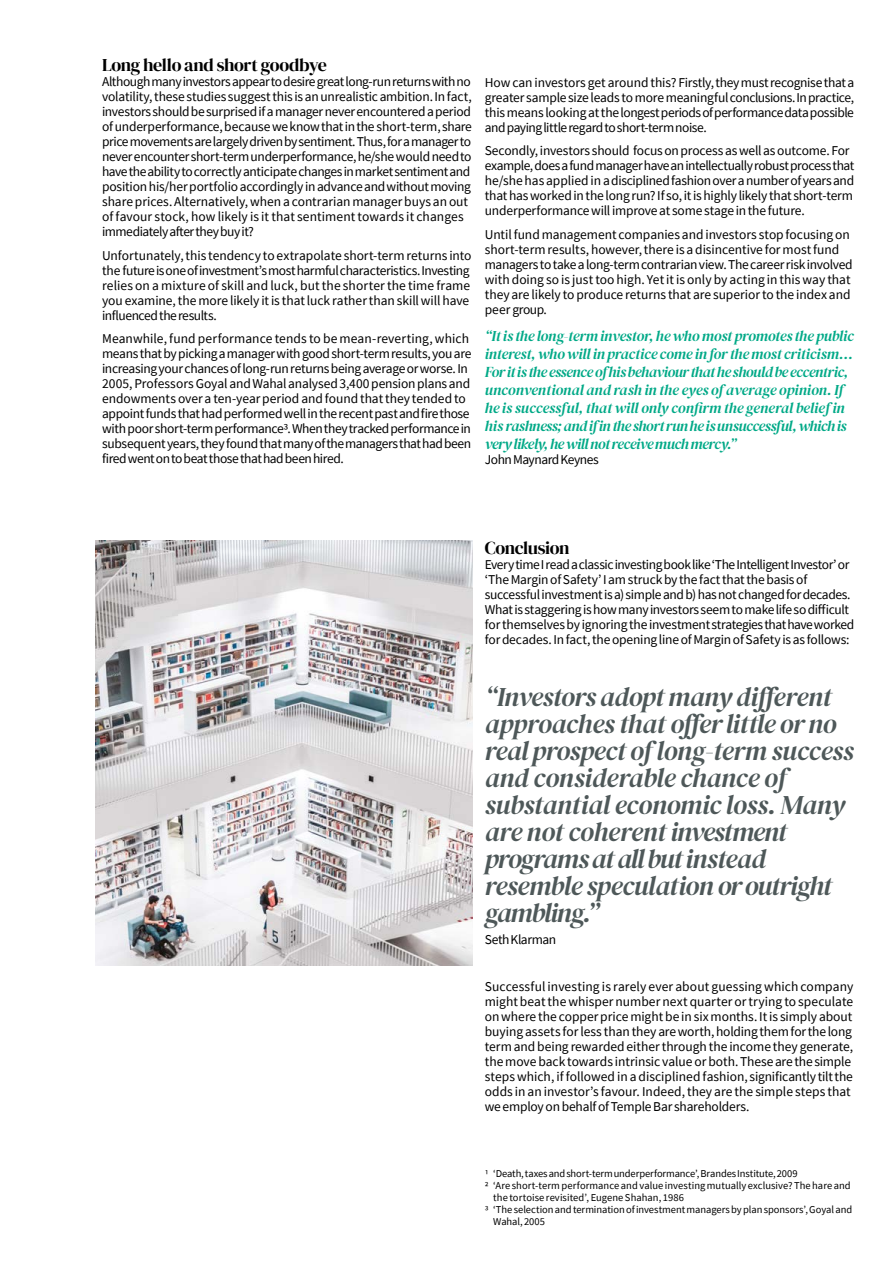
<style>
.page{position:relative;width:893px;height:1263px;background:#fff}
.page>*{position:absolute;margin:0;border:0;box-sizing:border-box;transform-origin:0 0}
.t1{font:italic 27px/27px "DM Serif Display";letter-spacing:-.025em;color:#4e5859}
.t2{font:18px "DM Serif Display";letter-spacing:-.02em;color:#000}
.t3{font:italic 15px/18px "DM Serif Display";letter-spacing:-.02em;color:#00a987}
.t4{font:13.5px/15px "Source Sans Pro";letter-spacing:-.015em;color:#000}
.t5{font:13.5px "Source Sans Pro";letter-spacing:-.035em;color:#000}
.t6{font:10.5px "Source Sans Pro";color:#000}
</style>
<div class="page">
<img style="left:96px;top:540px;width:376px;height:425px">
<h2 class="t2" style="left:102px;top:55px;width:226px">Long hello and short goodbye</h2>
<p class="t4" style="left:102px;top:74px;width:371px">Although many investors appear to desire great long-run returns with no volatility, these studies suggest this is an unrealistic ambition. In fact, investors should be surprised if a manager never encountered a period of underperformance, because we know that in the short-term, share price movements are largely driven by sentiment. Thus, for a manager to never encounter short-term underperformance, he/she would need to have the ability to correctly anticipate changes in market sentiment and position his/her portfolio accordingly in advance and without moving share prices. Alternatively, when a contrarian manager buys an out of favour stock, how likely is it that sentiment towards it changes immediately after they buy it?</p>
<p class="t4" style="left:102px;top:248px;width:371px">Unfortunately, this tendency to extrapolate short-term returns into the future is one of investment’s most harmful characteristics. Investing relies on a mixture of skill and luck, but the shorter the time frame you examine, the more likely it is that luck rather than skill will have influenced the results.</p>
<p class="t4" style="left:102px;top:331px;width:371px">Meanwhile, fund performance tends to be mean-reverting, which means that by picking a manager with good short-term results, you are increasing your chances of long-run returns being average or worse. In 2005, Professors Goyal and Wahal analysed 3,400 pension plans and endowments over a ten-year period and found that they tended to appoint funds that had performed well in the recent past and fire those with poor short-term performance3. When they tracked performance in subsequent years, they found that many of the managers that had been fired went on to beat those that had been hired.</p>
<p class="t4" style="left:485px;top:75px;width:371px;text-align:justify">How can investors get around this? Firstly, they must recognise that a greater sample size leads to more meaningful conclusions. In practice, this means looking at the longest periods of performance data possible and paying little regard to short-term noise.</p>
<p class="t4" style="left:485px;top:143px;width:371px">Secondly, investors should focus on process as well as outcome. For example, does a fund manager have an intellectually robust process that he/she has applied in a disciplined fashion over a number of years and that has worked in the long run? If so, it is highly likely that short-term underperformance will improve at some stage in the future.</p>
<p class="t4" style="left:485px;top:227px;width:369px">Until fund management companies and investors stop focusing on short-term results, however, there is a disincentive for most fund managers to take a long-term contrarian view. The career risk involved with doing so is just too high. Yet it is only by acting in this way that they are likely to produce returns that are superior to the index and peer group.</p>
<p class="t3" style="left:485px;top:327px;width:371px">“It is the long-term investor, he who most promotes the public interest, who will in practice come in for the most criticism… For it is the essence of his behaviour that he should be eccentric, unconventional and rash in the eyes of average opinion. If he is successful, that will only confirm the general belief in his rashness; and if in the short run he is unsuccessful, which is very likely, he will not receive much mercy.”</p>
<p class="t5" style="left:485px;top:450px;width:116px">John Maynard Keynes</p>
<h2 class="t2" style="left:485px;top:538px;width:86px">Conclusion</h2>
<p class="t4" style="left:485px;top:557px;width:371px">Every time I read a classic investing book like ‘The Intelligent Investor’ or ‘The Margin of Safety’ I am struck by the fact that the basis of successful investment is a) simple and b) has not changed for decades.<br>What is staggering is how many investors seem to make life so difficult for themselves by ignoring the investment strategies that have worked for decades. In fact, the opening line of Margin of Safety is as follows:</p>
<p class="t1" style="left:485px;top:683px;width:371px">“Investors adopt many different approaches that offer little or no real prospect of long-term success and considerable chance of substantial economic loss. Many are not coherent investment programs at all but instead resemble speculation or outright gambling.”</p>
<p class="t4" style="left:485px;top:932px;width:73px">Seth Klarman</p>
<p class="t4" style="left:485px;top:979px;width:370px">Successful investing is rarely ever about guessing which company might beat the whisper number next quarter or trying to speculate on where the copper price might be in six months. It is simply about buying assets for less than they are worth, holding them for the long term and being rewarded either through the income they generate, the move back towards intrinsic value or both. These are the simple steps which, if followed in a disciplined fashion, significantly tilt the odds in an investor’s favour. Indeed, they are the simple steps that we employ on behalf of Temple Bar shareholders.</p>
<p class="t6" style="left:485px;top:1166px;width:314px">1 ‘Death, taxes and short-term underperformance’, Brandes Institute, 2009</p>
<p class="t6" style="left:485px;top:1178px;width:367px">2 ‘Are short-term performance and value investing mutually exclusive? The hare and</p>
<p class="t6" style="left:493px;top:1190px;width:192px">the tortoise revisited’, Eugene Shahan, 1986</p>
<p class="t6" style="left:485px;top:1202px;width:369px">3 ‘The selection and termination of investment managers by plan sponsors’, Goyal and</p>
<p class="t6" style="left:493px;top:1214px;width:53px">Wahal, 2005</p>
</div>
